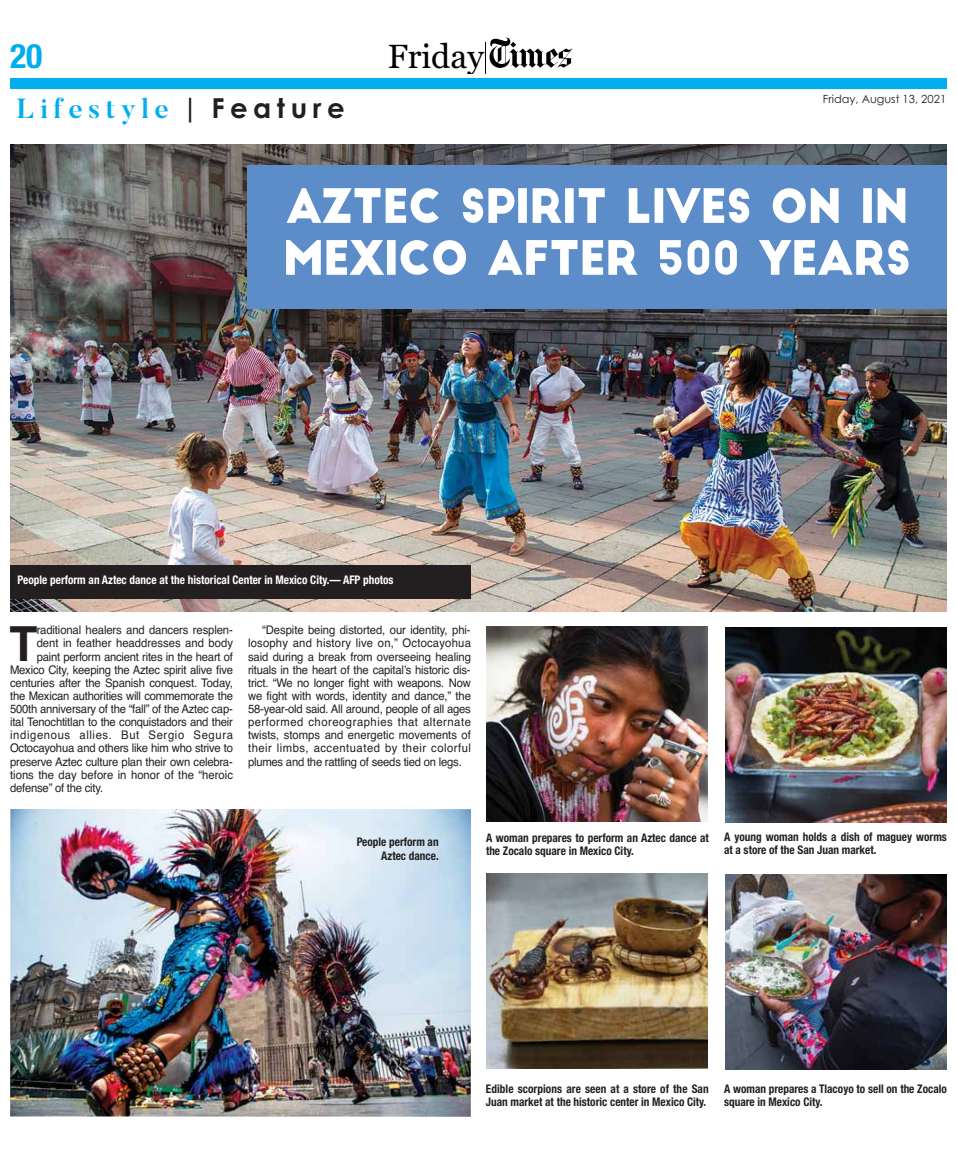
<style>
.page{position:relative;width:957px;height:1152px;background:#fff}
.page>*{position:absolute;margin:0;border:0;box-sizing:border-box;transform-origin:0 0}
.t1{font:700 48.25px "Helvetica";color:#231f20;scale:.95 1}
.t2{font:700 condensed 33.75px "Helvetica Neue";color:#00aeef}
.t3{font:33.5px "Georgia+T42";color:#000}
.t4{font:700 27.5px "Butler";letter-spacing:.2em;color:#00aeef}
.t5{font:11.88px/13.1px "Helvetica";letter-spacing:-.02em;color:#231f20;text-align:justify;scale:.95 1}
.t6{font:700 condensed 11.88px/13.1px "Helvetica Neue";color:#231f20;scale:.95 1}
.t7{font:700 condensed 11.88px "Helvetica Neue";color:#fff;scale:.95 1}
.t8{font:11.88px "Helvetica";color:#231f20;scale:.95 1}
.t9{font:11.88px "Helvetica";letter-spacing:.055em;color:#231f20;scale:.95 1}
.t10{font:11.25px "Century Gothic";color:#231f20}
.s1{color:#231f20}
.s2{font-family:"Century Gothic";color:#231f20}
</style>
<div class="page">
<div style="left:10px;top:78px;width:937px;height:11px;background:#00aeef"></div>
<svg style="left:489px;top:37px;width:83px;height:31px"></svg>
<hr style="left:485px;top:42px;width:1px;height:32px;background:#000">
<img style="left:10px;top:145px;width:937px;height:467px">
<div style="left:247px;top:165px;width:700px;height:144px;background:#5c8dc9"></div>
<svg style="left:286px;top:240px;width:622px;height:35px"></svg>
<svg style="left:286px;top:188px;width:619px;height:35px"></svg>
<div style="left:10px;top:565px;width:461px;height:34px;background:#231f20"></div>
<img style="left:10px;top:809px;width:461px;height:307px">
<img style="left:486px;top:626px;width:221px;height:195px">
<img style="left:725px;top:627px;width:222px;height:195px">
<img style="left:486px;top:873px;width:221px;height:195px">
<img style="left:725px;top:874px;width:222px;height:195px">
<h2 class="t2" style="left:10px;top:44px;width:34px">20</h2>
<h3 class="t3" style="left:388px;top:36px;width:98px">Friday</h3>
<h3 class="t4" style="left:17px;top:92px;width:329px">Lifestyle <span class="s1">|</span> <span class="s2">Feature</span></h3>
<p class="t10" style="left:823px;top:94px;width:125px">Friday, August 13, 2021</p>
<p class="t7" style="left:18px;top:576px;width:397px">People perform an Aztec dance at the historical Center in Mexico City.— AFP photos</p>
<h1 class="t1" style="left:10px;top:615px;width:31px">T</h1>
<p class="t5" style="left:37px;top:625px;width:208px">raditional healers and dancers resplen-</p>
<p class="t5" style="left:248px;top:625px;width:236px;text-indent:14px">“Despite being distorted, our identity, phi&shy;losophy and history live on,” Octocayohua said during a break from overseeing healing rituals in the heart of the capital’s historic dis&shy;trict. “We no longer fight with weapons. Now we fight with words, identity and dance,” the 58-year-old said. All around, people of all ages performed choreographies that alternate twists, stomps and energetic movements of their limbs, accentuated by their colorful plumes and the rattling of seeds tied on legs.</p>
<p class="t8" style="left:37px;top:639px;width:208px">dent in feather headdresses and body</p>
<p class="t5" style="left:37px;top:651px;width:208px">paint perform ancient rites in the heart of</p>
<p class="t5" style="left:10px;top:664px;width:236px">Mexico City, keeping the Aztec spirit alive five</p>
<p class="t5" style="left:10px;top:677px;width:236px">centuries after the Spanish conquest. Today,</p>
<p class="t5" style="left:10px;top:690px;width:236px">the Mexican authorities will commemorate the</p>
<p class="t5" style="left:10px;top:703px;width:236px">500th anniversary of the “fall” of the Aztec cap-</p>
<p class="t5" style="left:10px;top:716px;width:236px">ital Tenochtitlan to the conquistadors and their</p>
<p class="t9" style="left:10px;top:730px;width:236px">indigenous allies. But Sergio Segura</p>
<p class="t5" style="left:10px;top:743px;width:236px">Octocayohua and others like him who strive to</p>
<p class="t5" style="left:10px;top:756px;width:236px">preserve Aztec culture plan their own celebra-</p>
<p class="t8" style="left:10px;top:770px;width:236px">tions the day before in honor of the “heroic</p>
<p class="t5" style="left:10px;top:782px;width:100px">defense” of the city.</p>
<p class="t6" style="left:357px;top:836px;width:88px;text-align:right">People perform an<br>Aztec dance.</p>
<p class="t6" style="left:486px;top:832px;width:236px">A woman prepares to perform an Aztec dance at the Zocalo square in Mexico City.</p>
<p class="t6" style="left:724px;top:831px;width:236px">A young woman holds a dish of maguey worms at a store of the San Juan market.</p>
<p class="t6" style="left:486px;top:1083px;width:236px">Edible scorpions are seen at a store of the San<br>Juan market at the historic center in Mexico City.</p>
<p class="t6" style="left:724px;top:1083px;width:236px">A woman prepares a Tlacoyo to sell on the Zocalo square in Mexico City.</p>
</div>
